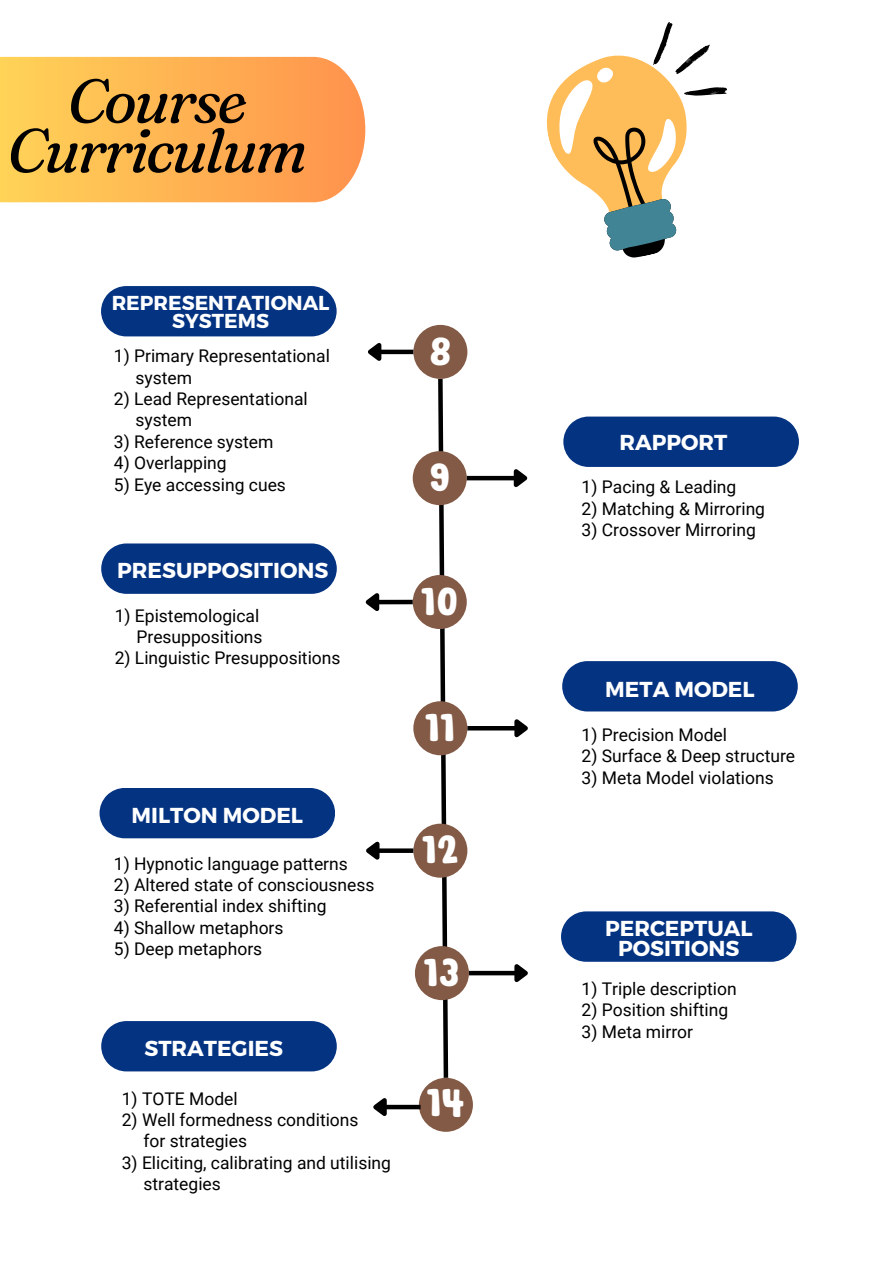
<style>
.page{position:relative;width:894px;height:1264px;background:#fff}
.page>*{position:absolute;margin:0;border:0;box-sizing:border-box;transform-origin:0 0}
.t1{font:italic 61.65px/49.5px "Fraunces 9 pt";letter-spacing:-.045em;color:#000;text-align:center}
.t2{font:700 39px "DONGTAO";color:#fff}
.t3{font:700 21.6px/19.2px "Montserrat";color:#fff;text-align:center}
.t4{font:700 20.1px/18px "Montserrat";color:#fff;text-align:center}
.t5{font:17.4px "Roboto";color:#000}
</style>
<div class="page">
<svg style="left:122px;top:306px;width:215px;height:31px"></svg>
<svg style="left:121px;top:838px;width:192px;height:1px"></svg>
<svg style="left:580px;top:932px;width:217px;height:30px"></svg>
<svg style="left:583px;top:680px;width:215px;height:32px"></svg>
<div style="left:101px;top:286px;width:235px;height:50px;background:#043382"></div>
<svg style="left:101px;top:543px;width:236px;height:51px;background:#133f89"></svg>
<div style="left:99px;top:788px;width:236px;height:50px;background:#043382"></div>
<div style="left:561px;top:911px;width:235px;height:50px;background:#043382"></div>
<div style="left:562px;top:661px;width:235px;height:50px;background:#043382"></div>
<svg style="left:563px;top:416px;width:235px;height:51px;background:#123e89"></svg>
<div style="left:419px;top:1077px;width:54px;height:54px;background:#835a45;border-radius:50%"></div>
<svg style="left:435px;top:377px;width:15px;height:703px"></svg>
<div style="left:413px;top:325px;width:54px;height:54px;background:#835a45;border-radius:50%"></div>
<div style="left:412px;top:451px;width:54px;height:54px;background:#835a45;border-radius:50%"></div>
<div style="left:380px;top:349px;width:33px;height:5px;background:#000"></div>
<svg style="left:368px;top:343px;width:17px;height:18px"></svg>
<hr style="left:466px;top:476px;width:48px;height:4px;background:#000">
<svg style="left:509px;top:469px;width:19px;height:18px"></svg>
<div style="left:412px;top:575px;width:54px;height:54px;background:#835a45;border-radius:50%"></div>
<div style="left:378px;top:599px;width:34px;height:5px;background:#000"></div>
<svg style="left:365px;top:593px;width:18px;height:18px"></svg>
<div style="left:413px;top:701px;width:54px;height:54px;background:#835a45;border-radius:50%"></div>
<div style="left:413px;top:823px;width:54px;height:54px;background:#835a45;border-radius:50%"></div>
<div style="left:415px;top:946px;width:54px;height:54px;background:#835a45;border-radius:50%"></div>
<hr style="left:467px;top:726px;width:48px;height:4px;background:#000">
<svg style="left:510px;top:719px;width:18px;height:19px"></svg>
<div style="left:469px;top:970px;width:46px;height:5px;background:#000"></div>
<svg style="left:510px;top:964px;width:18px;height:19px"></svg>
<div style="left:378px;top:848px;width:35px;height:5px;background:#000"></div>
<svg style="left:366px;top:841px;width:17px;height:19px"></svg>
<svg style="left:546px;top:22px;width:181px;height:236px"></svg>
<svg style="left:0;top:57px;width:365px;height:145px;background:#ffb557"></svg>
<div style="left:385px;top:1104px;width:35px;height:5px;background:#000"></div>
<svg style="left:373px;top:1098px;width:18px;height:18px"></svg>
<div style="left:101px;top:1021px;width:236px;height:50px;background:#043382"></div>
<h2 class="t1" style="left:7px;top:76px;width:302px">Course<br>Curriculum</h2>
<p class="t4" style="left:112px;top:292px;width:219px">REPRESENTATIONAL<br>SYSTEMS</p>
<p class="t5" style="left:114px;top:346px;width:217px">1) Primary Representational</p>
<p class="t5" style="left:135px;top:367px;width:58px">system</p>
<h2 class="t5" style="left:114px;top:389px;width:195px">2) Lead Representational</h2>
<p class="t5" style="left:135px;top:410px;width:58px">system</p>
<p class="t5" style="left:114px;top:431px;width:161px">3) Reference system</p>
<p class="t5" style="left:114px;top:453px;width:114px">4) Overlapping</p>
<p class="t5" style="left:114px;top:474px;width:173px">5) Eye accessing cues</p>
<p class="t3" style="left:117px;top:560px;width:212px">PRESUPPOSITIONS</p>
<p class="t5" style="left:115px;top:605px;width:146px">1) Epistemological</p>
<h2 class="t5" style="left:136px;top:627px;width:128px">Presuppositions</h2>
<p class="t5" style="left:115px;top:648px;width:227px">2) Linguistic Presuppositions</p>
<p class="t3" style="left:131px;top:804px;width:173px">MILTON MODEL</p>
<h2 class="t5" style="left:114px;top:853px;width:235px">1) Hypnotic language patterns</h2>
<p class="t5" style="left:114px;top:874px;width:262px">2) Altered state of consciousness</p>
<p class="t5" style="left:114px;top:896px;width:214px">3) Referential index shifting</p>
<p class="t5" style="left:114px;top:917px;width:171px">4) Shallow metaphors</p>
<p class="t5" style="left:114px;top:939px;width:150px">5) Deep metaphors</p>
<p class="t3" style="left:144px;top:1037px;width:140px">STRATEGIES</p>
<p class="t5" style="left:122px;top:1088px;width:117px">1) TOTE Model</p>
<p class="t5" style="left:122px;top:1109px;width:238px">2) Well formedness conditions</p>
<h2 class="t5" style="left:143px;top:1131px;width:105px">for strategies</h2>
<p class="t5" style="left:122px;top:1152px;width:271px">3) Eliciting, calibrating and utilising</p>
<p class="t5" style="left:143px;top:1173px;width:79px">strategies</p>
<p class="t2" style="left:429px;top:335px;width:24px">8</p>
<p class="t2" style="left:429px;top:461px;width:23px">9</p>
<h1 class="t2" style="left:421px;top:585px;width:39px">10</h1>
<h2 class="t2" style="left:425px;top:711px;width:32px">11</h2>
<p class="t2" style="left:422px;top:834px;width:38px">12</p>
<p class="t2" style="left:424px;top:956px;width:37px">13</p>
<p class="t2" style="left:426px;top:1086px;width:39px">14</p>
<p class="t3" style="left:619px;top:432px;width:109px">RAPPORT</p>
<p class="t5" style="left:581px;top:477px;width:156px">1) Pacing &amp; Leading</p>
<p class="t5" style="left:581px;top:498px;width:185px">2) Matching &amp; Mirroring</p>
<p class="t5" style="left:581px;top:520px;width:176px">3) Crossover Mirroring</p>
<p class="t3" style="left:605px;top:678px;width:151px">META MODEL</p>
<p class="t5" style="left:581px;top:725px;width:147px">1) Precision Model</p>
<p class="t5" style="left:581px;top:746px;width:215px">2) Surface &amp; Deep structure</p>
<p class="t5" style="left:581px;top:767px;width:193px">3) Meta Model violations</p>
<p class="t3" style="left:605px;top:918px;width:149px">PERCEPTUAL<br>POSITIONS</p>
<h2 class="t5" style="left:581px;top:978px;width:157px">1) Triple description</h2>
<p class="t5" style="left:581px;top:1000px;width:148px">2) Position shifting</p>
<p class="t5" style="left:581px;top:1021px;width:113px">3) Meta mirror</p>
</div>
